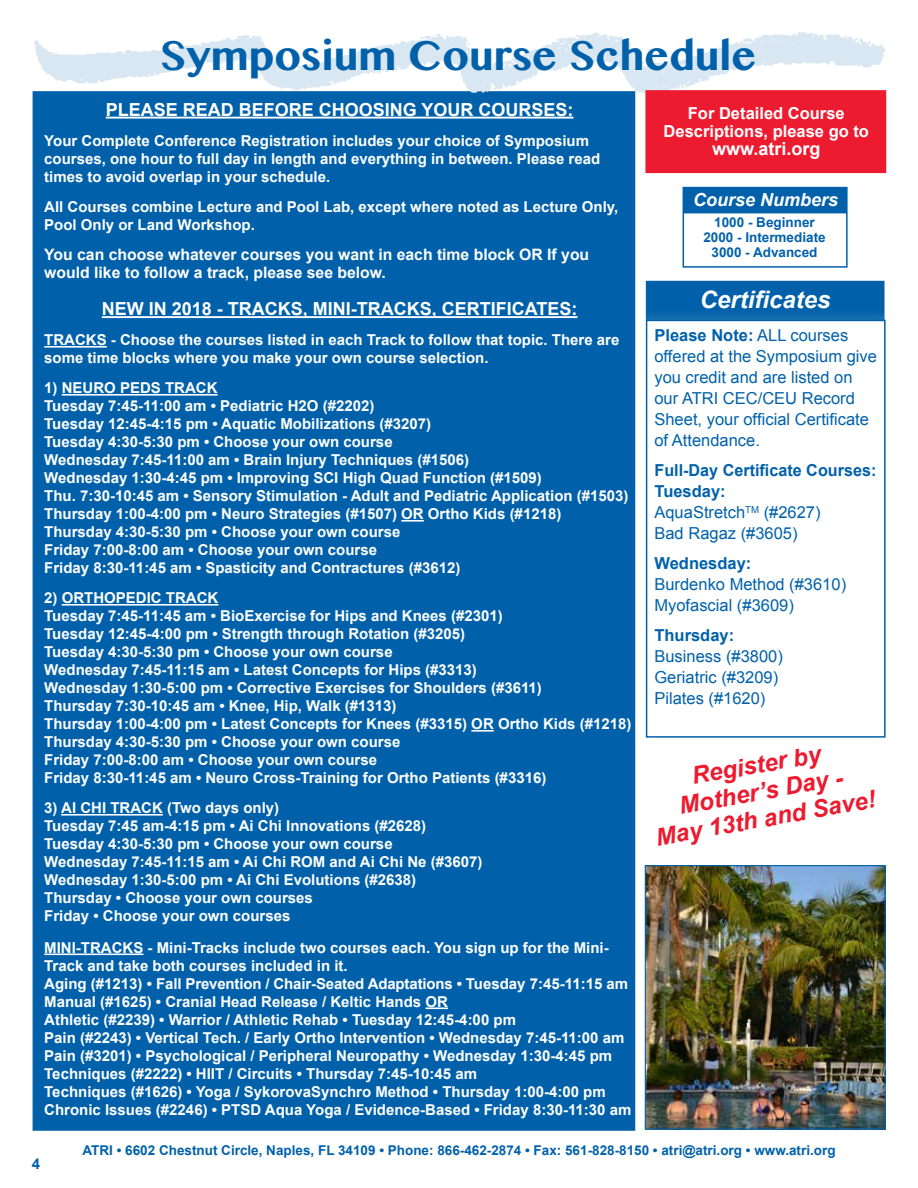
<style>
.page{position:relative;width:918px;height:1188px;background:#fff}
.page>*{position:absolute;margin:0;border:0;box-sizing:border-box;transform-origin:0 0}
.t1{font:700 36px "Bangla MN";color:#0061aa}
.t2{font:italic 700 24px/27px "Arial";color:#ed1b2f;text-align:center}
.t3{font:italic 700 24px "Arial";color:#fff}
.t4{font:700 18px "Arial";color:#fff}
.t5{font:italic 700 18px "Arial";color:#fff}
.t6{font:16.5px/21px "Arial";color:#0061aa}
.t7{font:700 16.5px/21px "Arial";color:#0061aa}
.t8{font:700 16.5px/18px "Arial";color:#fff;text-align:center}
.t9{font:700 15.75px/18px "Arial";color:#fff}
.t10{font:700 15px/18px "Arial";color:#fff}
.t11{font:700 15px "Arial";color:#0061aa}
.t12{font:700 13.5px/15px "Arial";color:#0061aa;text-align:center}
.s1{font-weight:700}
.s2{font-weight:400}
</style>
<div class="page">
<div style="left:33px;top:91px;width:602px;height:1040px;background:#0061aa"></div>
<img style="left:34px;top:33px;width:852px;height:59px">
<div style="left:645px;top:90px;width:241px;height:83px;background:#ed1b2f;border:2px solid #ed1b2f"></div>
<hr style="left:106px;top:117px;width:468px;height:2px;background:#fff">
<hr style="left:102px;top:316px;width:476px;height:2px;background:#fff">
<hr style="left:44px;top:346px;width:63px;height:2px;background:#fff">
<hr style="left:62px;top:394px;width:156px;height:2px;background:#fff">
<hr style="left:401px;top:520px;width:23px;height:2px;background:#fff">
<hr style="left:62px;top:604px;width:156px;height:2px;background:#fff">
<hr style="left:471px;top:730px;width:23px;height:2px;background:#fff">
<hr style="left:61px;top:814px;width:102px;height:2px;background:#fff">
<hr style="left:44px;top:954px;width:99px;height:1px;background:#fff">
<svg style="left:426px;top:1008px;width:22px;height:1px"></svg>
<div style="left:683px;top:212px;width:165px;height:56px;border:2px solid #0061aa"></div>
<div style="left:683px;top:187px;width:165px;height:25px;background:#0061aa"></div>
<div style="left:646px;top:281px;width:239px;height:39px;background:#0061aa"></div>
<div style="left:636px;top:310px;width:259px;height:437px;background:#fff"></div>
<div style="left:646px;top:320px;width:240px;height:418px;border:2px solid #0061aa"></div>
<img style="left:647px;top:867px;width:237px;height:261px">
<div style="left:645px;top:865px;width:241px;height:265px;border:1px solid #0061aa"></div>
<h1 class="t1" style="left:160px;top:36px;width:598px">Symposium Course Schedule</h1>
<p class="t8" style="left:664px;top:104px;width:207px">For Detailed Course<br>Descriptions, please go to</p>
<p class="t4" style="left:712px;top:139px;width:110px">www.atri.org</p>
<p class="t4" style="left:106px;top:99px;width:469px">PLEASE READ BEFORE CHOOSING YOUR COURSES:</p>
<p class="t10" style="left:44px;top:132px;width:558px">Your Complete Conference Registration includes your choice of Symposium courses, one hour to full day in length and everything in between. Please read times to avoid overlap in your schedule.</p>
<p class="t10" style="left:44px;top:198px;width:576px">All Courses combine Lecture and Pool Lab, except where noted as Lecture Only,<br>Pool Only or Land Workshop.</p>
<p class="t9" style="left:44px;top:245px;width:547px">You can choose whatever courses you want in each time block OR If you would like to follow a track, please see below.</p>
<p class="t4" style="left:102px;top:299px;width:477px">NEW IN 2018 - TRACKS, MINI-TRACKS, CERTIFICATES:</p>
<p class="t10" style="left:44px;top:331px;width:577px">TRACKS - Choose the courses listed in each Track to follow that topic. There are some time blocks where you make your own course selection.</p>
<p class="t10" style="left:44px;top:379px;width:586px">1) NEURO PEDS TRACK<br>Tuesday 7:45-11:00 am • Pediatric H2O (#2202)<br>Tuesday 12:45-4:15 pm • Aquatic Mobilizations (#3207)<br>Tuesday 4:30-5:30 pm • Choose your own course<br>Wednesday 7:45-11:00 am • Brain Injury Techniques (#1506)<br>Wednesday 1:30-4:45 pm • Improving SCI High Quad Function (#1509)<br>Thu. 7:30-10:45 am • Sensory Stimulation - Adult and Pediatric Application (#1503)<br>Thursday 1:00-4:00 pm • Neuro Strategies (#1507) OR Ortho Kids (#1218)<br>Thursday 4:30-5:30 pm • Choose your own course<br>Friday 7:00-8:00 am • Choose your own course<br>Friday 8:30-11:45 am • Spasticity and Contractures (#3612)</p>
<p class="t10" style="left:44px;top:589px;width:589px">2) ORTHOPEDIC TRACK<br>Tuesday 7:45-11:45 am • BioExercise for Hips and Knees (#2301)<br>Tuesday 12:45-4:00 pm • Strength through Rotation (#3205)<br>Tuesday 4:30-5:30 pm • Choose your own course<br>Wednesday 7:45-11:15 am • Latest Concepts for Hips (#3313)<br>Wednesday 1:30-5:00 pm • Corrective Exercises for Shoulders (#3611)<br>Thursday 7:30-10:45 am • Knee, Hip, Walk (#1313)<br>Thursday 1:00-4:00 pm • Latest Concepts for Knees (#3315) OR Ortho Kids (#1218)<br>Thursday 4:30-5:30 pm • Choose your own course<br>Friday 7:00-8:00 am • Choose your own course<br>Friday 8:30-11:45 am • Neuro Cross-Training for Ortho Patients (#3316)</p>
<p class="t10" style="left:44px;top:799px;width:440px">3) AI CHI TRACK (Two days only)<br>Tuesday 7:45 am-4:15 pm • Ai Chi Innovations (#2628)<br>Tuesday 4:30-5:30 pm • Choose your own course<br>Wednesday 7:45-11:15 am • Ai Chi ROM and Ai Chi Ne (#3607)<br>Wednesday 1:30-5:00 pm • Ai Chi Evolutions (#2638)<br>Thursday • Choose your own courses<br>Friday • Choose your own courses</p>
<p class="t10" style="left:44px;top:939px;width:589px">MINI-TRACKS - Mini-Tracks include two courses each. You sign up for the Mini-Track and take both courses included in it.<br>Aging (#1213) • Fall Prevention / Chair-Seated Adaptations • Tuesday 7:45-11:15 am Manual (#1625) • Cranial Head Release / Keltic Hands OR<br>Athletic (#2239) • Warrior / Athletic Rehab • Tuesday 12:45-4:00 pm<br>Pain (#2243) • Vertical Tech. / Early Ortho Intervention • Wednesday 7:45-11:00 am Pain (#3201) • Psychological / Peripheral Neuropathy • Wednesday 1:30-4:45 pm Techniques (#2222) • HIIT / Circuits • Thursday 7:45-10:45 am<br>Techniques (#1626) • Yoga / SykorovaSynchro Method • Thursday 1:00-4:00 pm Chronic Issues (#2246) • PTSD Aqua Yoga / Evidence-Based • Friday 8:30-11:30 am</p>
<p class="t5" style="left:693px;top:190px;width:147px">Course Numbers</p>
<p class="t12" style="left:703px;top:214px;width:124px">1000 - Beginner<br>2000 - Intermediate<br>3000 - Advanced</p>
<h2 class="t3" style="left:700px;top:286px;width:132px">Certificates</h2>
<p class="t6" style="left:654px;top:325px;width:224px"><span class="s1">Please Note:</span> ALL courses offered at the Symposium give you credit and are listed on our ATRI CEC/CEU Record<br>Sheet, your official Certificate of Attendance.</p>
<p class="t7" style="left:654px;top:460px;width:223px">Full-Day Certificate Courses:<br>Tuesday:<br><span class="s2">AquaStretch</span><sup>TM</sup> <span class="s2">(#2627)<br>Bad Ragaz (#3605)</span></p>
<p class="t7" style="left:654px;top:553px;width:98px">Wednesday:</p>
<p class="t6" style="left:654px;top:574px;width:193px">Burdenko Method (#3610)<br>Myofascial (#3609)</p>
<p class="t7" style="left:654px;top:625px;width:81px">Thursday:</p>
<p class="t6" style="left:654px;top:646px;width:130px">Business (#3800)<br>Geriatric (#3209)<br>Pilates (#1620)</p>
<h2 class="t2" style="left:644px;top:771px;width:224px;rotate:-10deg">Register by<br>Mother’s Day -<br>May 13th and Save!</h2>
<p class="t11" style="left:32px;top:1155px;width:10px">4</p>
<p class="t12" style="left:83px;top:1142px;width:755px">ATRI • 6602 Chestnut Circle, Naples, FL 34109 • Phone: 866-462-2874 • Fax: 561-828-8150 • atri@atri.org • www.atri.org</p>
</div>
